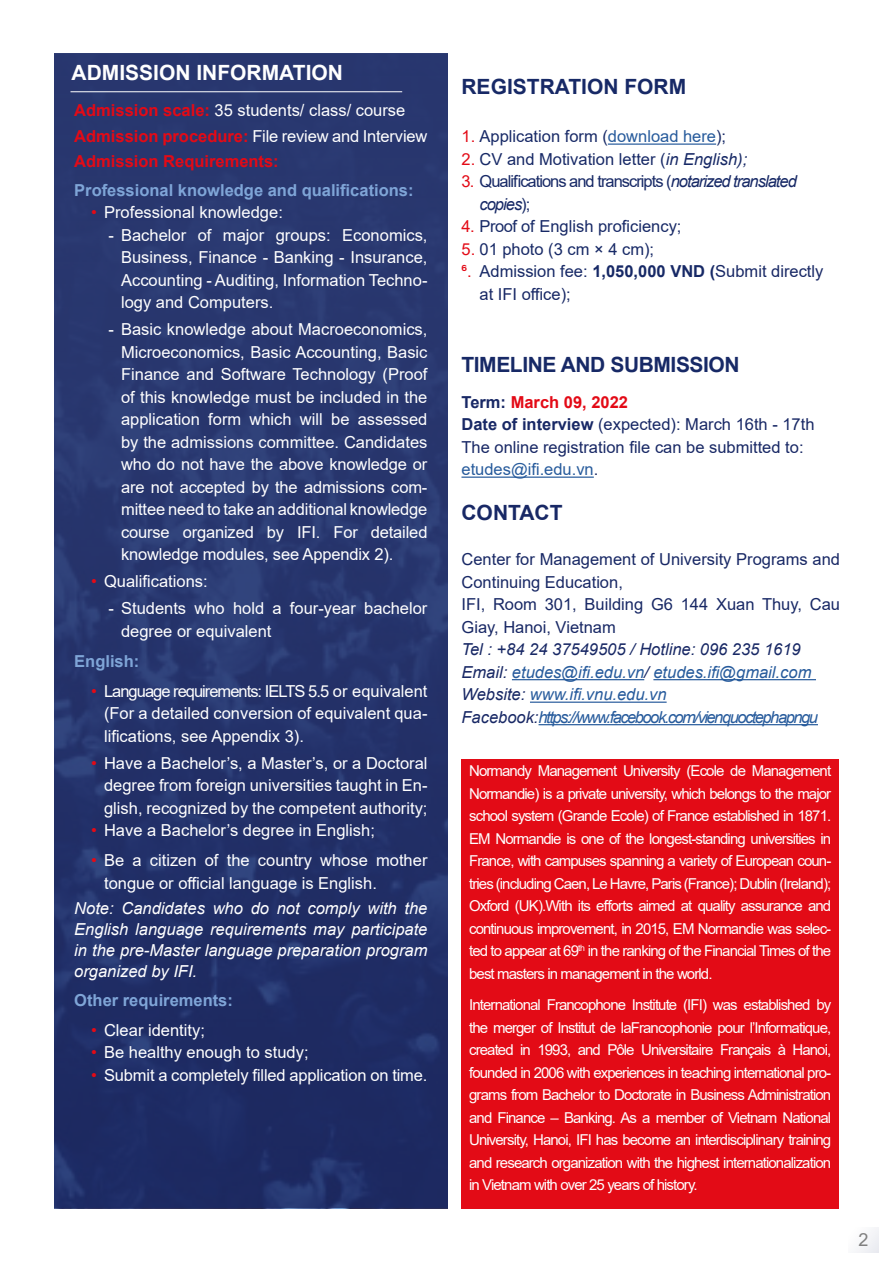
<style>
.page{position:relative;width:893px;height:1263px;background:#fff}
.page>*{position:absolute;margin:0;border:0;box-sizing:border-box;transform-origin:0 0}
.t1{font:700 21px "Arial";letter-spacing:-.02em;color:#172966}
.t2{font:700 21px "Arial";color:#fff}
.t3{font:700 21px "Arial";color:#172966}
.t4{font:700 21px "Arial";color:#182865}
.t5{font:18px "Arial";color:#808080}
.t6{font:16.5px/22.5px "Arial";color:#fff;text-align:justify}
.t7{font:16.5px/22.5px "Arial";color:#182865}
.t8{font:italic 16.5px/22.5px "Arial";color:#275b9c}
.t9{font:italic 16.5px/21px "Arial";color:#fff;text-align:justify}
.t10{font:16.5px "Arial";color:#172966}
.t11{font:700 16.5px/25.5px "Arial";color:#e30a16}
.t12{font:700 16.5px "Arial";color:#7fa5d7}
.t13{font:16.5px/22.5px "Arial";letter-spacing:-.06em;color:#172966}
.t14{font:15px/22.5px "Arial";letter-spacing:-.06em;color:#fff;text-align:justify}
.s1{font-weight:400;color:#fff}
.s2{color:#e30a16}
.s3{color:#275b9c}
.s4{font-style:italic}
.s5{color:#172966}
.s6{font-weight:700;color:#172966}
.s7{font-weight:700}
.s8{font-weight:700;color:#e30a16}
.s9{color:#182865}
</style>
<div class="page">
<div style="left:848px;top:1227px;width:31px;height:25px;background:#f6f7f9"></div>
<div style="left:54px;top:53px;width:394px;height:1155px;background:#27356d"></div>
<hr style="left:71px;top:91px;width:331px;height:1px;background:#fff">
<hr style="left:608px;top:143px;width:108px;height:2px;background:#275b9c">
<hr style="left:461px;top:476px;width:133px;height:2px;background:#275b9c">
<hr style="left:512px;top:679px;width:132px;height:1px;background:#275b9c">
<hr style="left:653px;top:679px;width:163px;height:1px;background:#275b9c">
<hr style="left:530px;top:701px;width:137px;height:2px;background:#275b9c">
<hr style="left:539px;top:724px;width:279px;height:1px;background:#275b9c">
<div style="left:461px;top:759px;width:378px;height:450px;background:#e30b16"></div>
<p class="t2" style="left:72px;top:58px;width:273px">ADMISSION INFORMATION</p>
<p class="t11" style="left:74px;top:98px;width:355px">Admission scale: <span class="s1">35 students/ class/ course<br></span>Admission procedure: <span class="s1">File review and Interview<br></span>Admission Requirements:</p>
<p class="t12" style="left:74px;top:178px;width:341px">Professional knowledge and qualifications:</p>
<p class="t6" style="left:91px;top:201px;width:193px"><span class="s2">•</span> Professional knowledge:</p>
<p class="t6" style="left:121px;top:224px;width:308px;text-indent:-13px">- Bachelor of major groups: Economics, Business, Finance - Banking - Insurance, Accounting - Auditing, Information Techno&shy;logy and Computers.</p>
<p class="t6" style="left:121px;top:318px;width:308px;text-indent:-13px">- Basic knowledge about Macroeconomics, Microeconomics, Basic Accounting, Basic Finance and Software Technology (Proof of this knowledge must be included in the application form which will be assessed by the admissions committee. Candidates who do not have the above knowledge or are not accepted by the admissions com&shy;mittee need to take an additional knowledge course organized by IFI. For detailed knowledge modules, see Appendix 2).</p>
<p class="t6" style="left:91px;top:570px;width:118px"><span class="s2">•</span> Qualifications:</p>
<p class="t6" style="left:121px;top:597px;width:308px;text-indent:-13px">- Students who hold a four-year bachelor degree or equivalent</p>
<p class="t12" style="left:74px;top:649px;width:67px">English:</p>
<p class="t6" style="left:104px;top:679px;width:325px;text-indent:-13px"><span class="s2">•</span> Language requirements: IELTS 5.5 or equivalent (For a detailed conversion of equivalent qua&shy;lifications, see Appendix 3).</p>
<p class="t6" style="left:104px;top:751px;width:325px;text-indent:-13px"><span class="s2">•</span> Have a Bachelor’s, a Master’s, or a Doctoral degree from foreign universities taught in En&shy;glish, recognized by the competent authority;</p>
<p class="t6" style="left:91px;top:819px;width:285px"><span class="s2">•</span> Have a Bachelor’s degree in English;</p>
<p class="t6" style="left:104px;top:849px;width:325px;text-indent:-13px"><span class="s2">•</span> Be a citizen of the country whose mother tongue or official language is English.</p>
<p class="t9" style="left:74px;top:898px;width:355px">Note: Candidates who do not comply with the English language requirements may participate in the pre-Master language preparation program organized by IFI.</p>
<p class="t12" style="left:74px;top:988px;width:160px">Other requirements:</p>
<p class="t6" style="left:91px;top:1018px;width:115px"><span class="s2">•</span> Clear identity;</p>
<p class="t6" style="left:91px;top:1041px;width:219px"><span class="s2">•</span> Be healthy enough to study;</p>
<p class="t6" style="left:91px;top:1063px;width:338px"><span class="s2">•</span> Submit a completely filled application on time.</p>
<p class="t3" style="left:461px;top:72px;width:226px">REGISTRATION FORM</p>
<p class="t10" style="left:461px;top:125px;width:266px"><span class="s2">1.</span> Application form (<span class="s3">download here</span>);</p>
<p class="t10" style="left:461px;top:148px;width:287px"><span class="s2">2.</span> CV and Motivation letter (<span class="s4">in English);</span></p>
<p class="t13" style="left:479px;top:170px;width:319px;text-indent:-18px"><span class="s2">3.</span> Qualifications and transcripts (<span class="s4">notarized translated copies</span>);</p>
<p class="t10" style="left:461px;top:215px;width:222px"><span class="s2">4.</span> Proof of English proficiency;</p>
<p class="t10" style="left:461px;top:238px;width:194px"><span class="s2">5.</span> 01 photo (3 cm × 4 cm);</p>
<p class="t7" style="left:479px;top:260px;width:345px;text-indent:-18px"><span class="s2">6.</span> <span class="s5">Admission fee:</span> <span class="s6">1,050,000 VND (</span>Submit directly at IFI office);</p>
<p class="t1" style="left:461px;top:350px;width:280px">TIMELINE AND SUBMISSION</p>
<p class="t7" style="left:461px;top:391px;width:355px"><span class="s7">Term:</span> <span class="s8">March 09, 2022<br></span><span class="s7">Date of interview</span> (expected): March 16th - 17th The online registration file can be submitted to: <span class="s3">etudes@ifi.edu.vn</span>.</p>
<p class="t4" style="left:461px;top:498px;width:103px">CONTACT</p>
<p class="t7" style="left:461px;top:548px;width:380px">Center for Management of University Programs and Continuing Education,<br>IFI, Room 301, Building G6 144 Xuan Thuy, Cau Giay, Hanoi, Vietnam</p>
<p class="t8" style="left:461px;top:639px;width:358px"><span class="s9">Tel : +84 24 37549505 / Hotline: 096 235 1619<br>Email:</span> etudes@ifi.edu.vn<span class="s9">/</span> etudes.ifi@gmail.com <span class="s9">Website:</span> www.ifi.vnu.edu.vn <span class="s9">Facebook:</span>https://www.facebook.com/vienquoctephapngu</p>
<p class="t14" style="left:469px;top:759px;width:364px">Normandy Management University (Ecole de Management Normandie) is a private university, which belongs to the major school system (Grande Ecole) of France established in 1871.<br>EM Normandie is one of the longest-standing universities in France, with campuses spanning a variety of European coun&shy;tries (including Caen, Le Havre, Paris (France); Dublin (Ireland); Oxford (UK).With its efforts aimed at quality assurance and continuous improvement, in 2015, EM Normandie was selec&shy;ted to appear at 69<sup>th</sup> in the ranking of the Financial Times of the best masters in management in the world.</p>
<p class="t14" style="left:469px;top:993px;width:364px">International Francophone Institute (IFI) was established by the merger of Institut de laFrancophonie pour l’Informatique, created in 1993, and Pôle Universitaire Français à Hanoi, founded in 2006 with experiences in teaching international pro&shy;grams from Bachelor to Doctorate in Business Administration and Finance – Banking. As a member of Vietnam National University, Hanoi, IFI has become an interdisciplinary training and research organization with the highest internationalization in Vietnam with over 25 years of history.</p>
<p class="t5" style="left:859px;top:1227px;width:12px">2</p>
</div>
